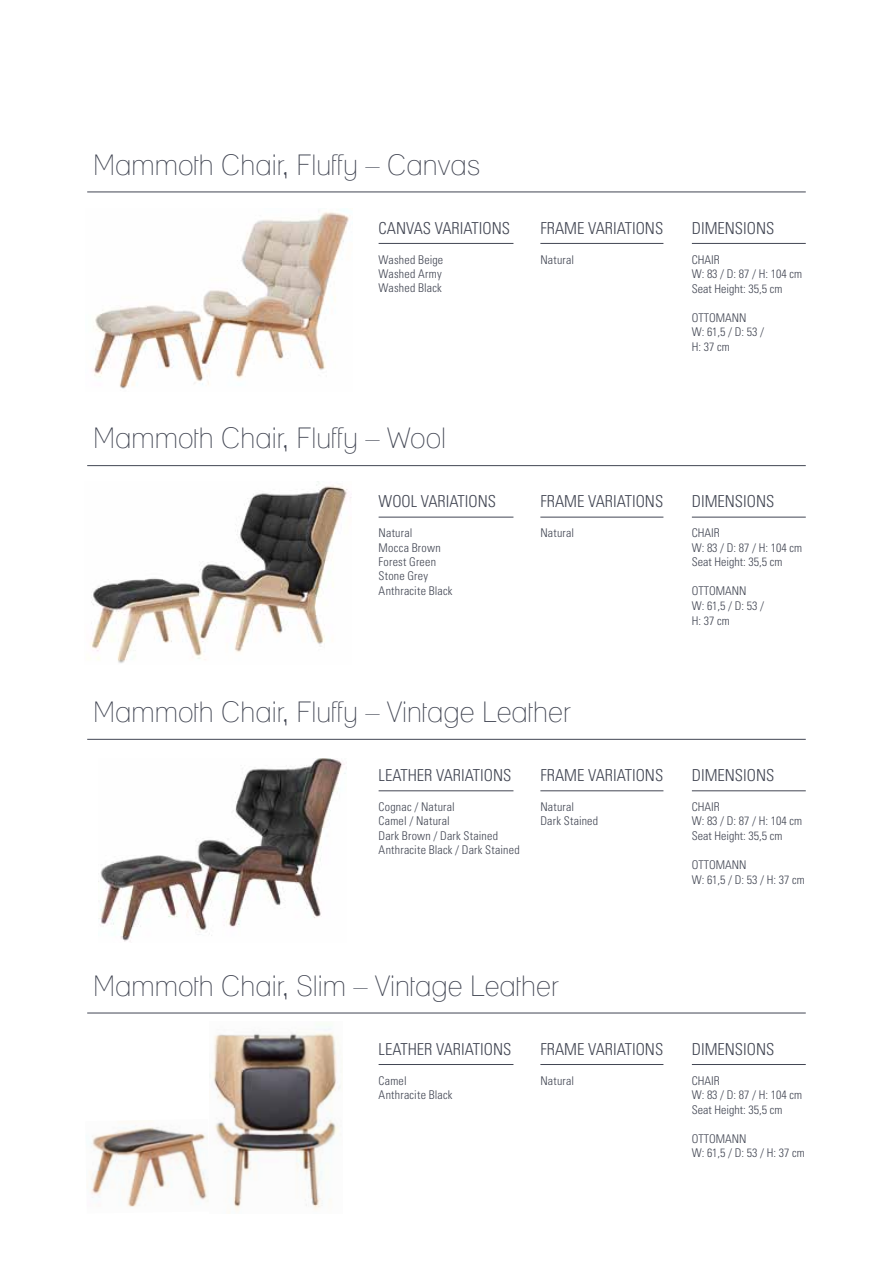
<style>
.page{position:relative;width:893px;height:1263px;background:#fff}
.page>*{position:absolute;margin:0;border:0;box-sizing:border-box;transform-origin:0 0}
.t1{font:condensed 28.5px "Lane";color:#424653}
.t2{font:300 condensed 16.5px "Univers LT Std";color:#424653}
.t3{font:300 condensed 12px/14.5px "Univers LT Std";letter-spacing:.005em;color:#424653}
</style>
<div class="page">
<hr style="left:379px;top:243px;width:134px;height:1px;background:#424653">
<hr style="left:379px;top:517px;width:134px;height:1px;background:#424653">
<hr style="left:379px;top:790px;width:134px;height:1px;background:#424653">
<hr style="left:379px;top:1064px;width:134px;height:1px;background:#424653">
<hr style="left:540px;top:243px;width:123px;height:1px;background:#424653">
<hr style="left:540px;top:517px;width:123px;height:1px;background:#424653">
<hr style="left:540px;top:790px;width:123px;height:1px;background:#424653">
<hr style="left:540px;top:1064px;width:123px;height:1px;background:#424653">
<hr style="left:692px;top:243px;width:114px;height:1px;background:#424653">
<hr style="left:692px;top:517px;width:114px;height:1px;background:#424653">
<hr style="left:692px;top:790px;width:114px;height:1px;background:#424653">
<hr style="left:692px;top:1064px;width:114px;height:1px;background:#424653">
<hr style="left:87px;top:192px;width:719px;height:1px;background:#424653">
<hr style="left:87px;top:465px;width:719px;height:1px;background:#424653">
<hr style="left:87px;top:1013px;width:719px;height:1px;background:#424653">
<hr style="left:87px;top:739px;width:719px;height:1px;background:#424653">
<img style="left:212px;top:1027px;width:128px;height:184px">
<img style="left:90px;top:482px;width:261px;height:181px">
<img style="left:93px;top:209px;width:256px;height:180px">
<img style="left:99px;top:758px;width:247px;height:184px">
<img style="left:89px;top:1125px;width:119px;height:82px">
<h1 class="t1" style="left:93px;top:147px;width:389px">Mammoth Chair, Fluffy – Canvas</h1>
<h2 class="t2" style="left:379px;top:218px;width:133px">canvas Var iations</h2>
<p class="t3" style="left:379px;top:252px;width:66px">Washed Beige<br>Washed Army<br>Washed Black</p>
<h1 class="t1" style="left:93px;top:421px;width:354px">Mammoth Chair, Fluffy – Wool</h1>
<h2 class="t2" style="left:379px;top:492px;width:119px">Wool Variations</h2>
<p class="t3" style="left:379px;top:526px;width:76px">Natural<br>Mocca Brown<br>Forest Green<br>Stone Grey<br>Anthracite Black</p>
<h2 class="t2" style="left:540px;top:218px;width:124px">Frame Var iations</h2>
<p class="t3" style="left:540px;top:252px;width:35px">Natural</p>
<h2 class="t2" style="left:692px;top:218px;width:84px">Dimensions</h2>
<p class="t3" style="left:692px;top:252px;width:112px">CHAI R<br>W: 83 / D: 87 / H: 104 cm<br>Seat Height: 35,5 cm</p>
<p class="t3" style="left:692px;top:310px;width:7px">OTTO</p>
<p class="t3" style="left:692px;top:310px;width:74px;text-indent:24px">MANN<br>W: 61,5 / D: 53 /<br>H: 37 cm</p>
<h2 class="t2" style="left:540px;top:492px;width:124px">Frame Var iations</h2>
<p class="t3" style="left:540px;top:526px;width:35px">Natural</p>
<h2 class="t2" style="left:692px;top:492px;width:84px">Dimensions</h2>
<p class="t3" style="left:692px;top:526px;width:112px">CHAI R<br>W: 83 / D: 87 / H: 104 cm<br>Seat Height: 35,5 cm</p>
<p class="t3" style="left:692px;top:584px;width:7px">OTTO</p>
<p class="t3" style="left:692px;top:584px;width:74px;text-indent:24px">MANN<br>W: 61,5 / D: 53 /<br>H: 37 cm</p>
<h1 class="t1" style="left:93px;top:694px;width:479px">Mammoth Chair, Fluffy – Vintage Leather</h1>
<h2 class="t2" style="left:379px;top:765px;width:134px">Leather Var iations</h2>
<h2 class="t2" style="left:540px;top:765px;width:124px">Frame Var iations</h2>
<h2 class="t2" style="left:692px;top:765px;width:84px">Dimensions</h2>
<p class="t3" style="left:379px;top:799px;width:143px">Cognac / Natural<br>Camel / Natural<br>Dark Brown / Dark Stained<br>Anthracite Black / Dark Stained</p>
<p class="t3" style="left:540px;top:799px;width:59px">Natural<br>Dark Stained</p>
<p class="t3" style="left:692px;top:799px;width:112px">CHAI R<br>W: 83 / D: 87 / H: 104 cm<br>Seat Height: 35,5 cm</p>
<p class="t3" style="left:692px;top:858px;width:7px">OTTO</p>
<p class="t3" style="left:692px;top:858px;width:115px;text-indent:24px">MANN<br>W: 61,5 / D: 53 / H: 37 cm</p>
<h1 class="t1" style="left:93px;top:968px;width:467px">Mammoth Chair, Slim – Vintage Leather</h1>
<h2 class="t2" style="left:379px;top:1039px;width:134px">Leather Var iations</h2>
<h2 class="t2" style="left:540px;top:1039px;width:124px">Frame Var iations</h2>
<h2 class="t2" style="left:692px;top:1039px;width:84px">Dimensions</h2>
<p class="t3" style="left:379px;top:1073px;width:76px">Camel<br>Anthracite Black</p>
<p class="t3" style="left:540px;top:1073px;width:35px">Natural</p>
<p class="t3" style="left:692px;top:1073px;width:112px">CHAI R<br>W: 83 / D: 87 / H: 104 cm<br>Seat Height: 35,5 cm</p>
<p class="t3" style="left:692px;top:1131px;width:7px">OTTO</p>
<p class="t3" style="left:692px;top:1131px;width:115px;text-indent:24px">MANN<br>W: 61,5 / D: 53 / H: 37 cm</p>
</div>
